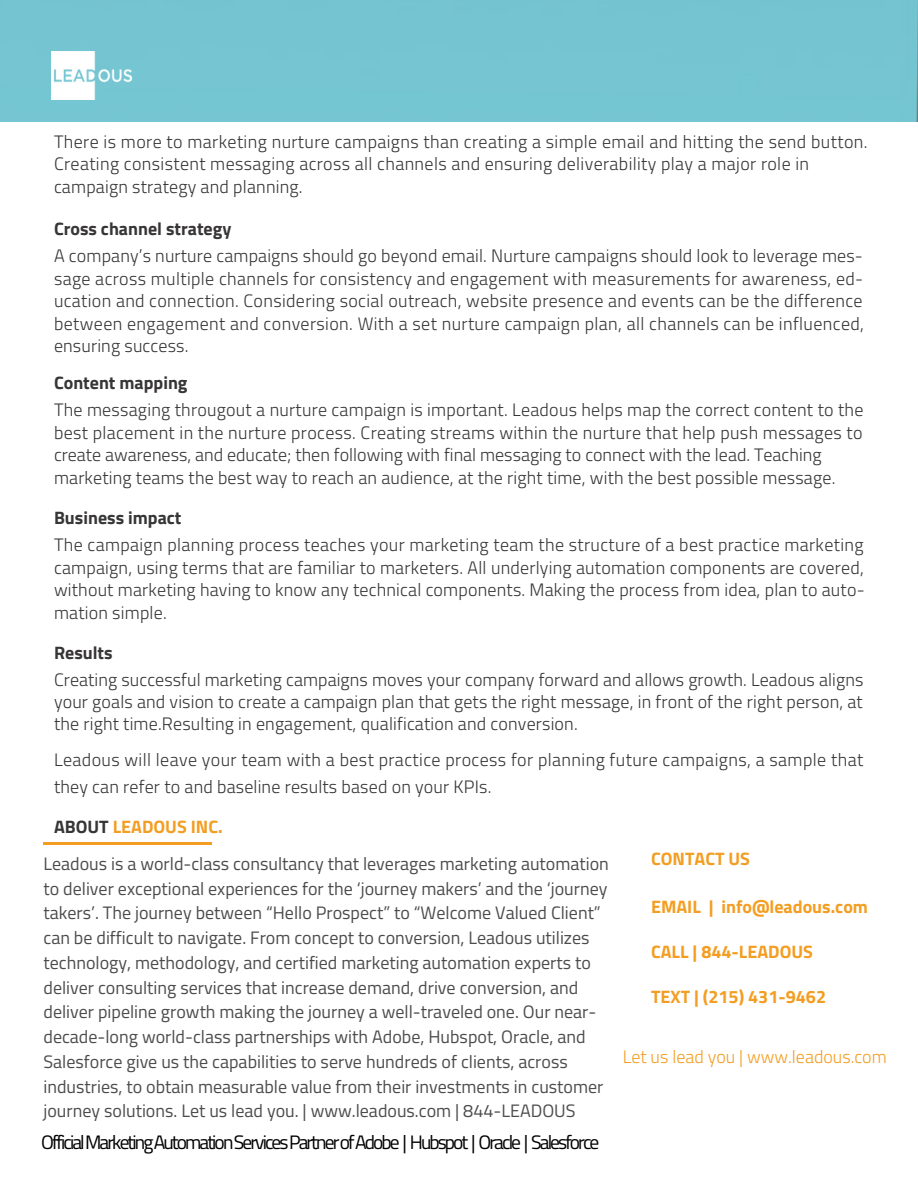
<style>
.page{position:relative;width:918px;height:1188px;background:#fff}
.page>*{position:absolute;margin:0;border:0;box-sizing:border-box;transform-origin:0 0}
.t1{font:19.5px "Titillium Web";letter-spacing:-.1em;color:#000}
.t2{font:300 18px/22.5px "Titillium Web";letter-spacing:.015em;color:#373536}
.t3{font:18px/24.8px "Titillium Web";color:#4c4c4e}
.t4{font:700 18px "Titillium Web";color:#f39e22}
.t5{font:700 18px "Titillium Web";color:#373536}
.t6{font:300 18px "Titillium Web";color:#f39e22}
.s1{color:#373536}
</style>
<div class="page">
<div style="left:0;top:0;width:918px;height:121px;background:#75c5d2"></div>
<img style="left:52px;top:51px;width:80px;height:48px">
<hr style="left:44px;top:842px;width:168px;height:3px;background:#f39e22">
<p class="t2" style="left:54px;top:130px;width:815px">There is more to marketing nurture campaigns than creating a simple email and hitting the send button.<br>Creating consistent messaging across all channels and ensuring deliverability play a major role in</p>
<p class="t2" style="left:54px;top:175px;width:250px">campaign strategy and planning.</p>
<p class="t5" style="left:54px;top:215px;width:179px">Cross channel strategy</p>
<p class="t2" style="left:54px;top:244px;width:810px">A company’s nurture campaigns should go beyond email. Nurture campaigns should look to leverage mes-</p>
<p class="t2" style="left:54px;top:267px;width:811px">sage across multiple channels for consistency and engagement with measurements for awareness, ed-</p>
<p class="t2" style="left:54px;top:289px;width:810px">ucation and connection. Considering social outreach, website presence and events can be the difference</p>
<p class="t2" style="left:54px;top:312px;width:812px">between engagement and conversion. With a set nurture campaign plan, all channels can be influenced,</p>
<p class="t2" style="left:54px;top:334px;width:136px">ensuring success.</p>
<p class="t5" style="left:54px;top:369px;width:135px">Content mapping</p>
<p class="t2" style="left:54px;top:399px;width:811px">The messaging througout a nurture campaign is important. Leadous helps map the correct content to the</p>
<p class="t2" style="left:54px;top:421px;width:810px">best placement in the nurture process. Creating streams within the nurture that help push messages to</p>
<p class="t2" style="left:54px;top:444px;width:769px">create awareness, and educate; then following with final messaging to connect with the lead. Teaching</p>
<p class="t2" style="left:54px;top:466px;width:783px">marketing teams the best way to reach an audience, at the right time, with the best possible message.</p>
<p class="t5" style="left:54px;top:504px;width:129px">Business impact</p>
<p class="t2" style="left:54px;top:534px;width:811px">The campaign planning process teaches your marketing team the structure of a best practice marketing</p>
<p class="t2" style="left:54px;top:556px;width:811px">campaign, using terms that are familiar to marketers. All underlying automation components are covered,</p>
<p class="t2" style="left:54px;top:579px;width:812px">without marketing having to know any technical components. Making the process from idea, plan to auto-</p>
<p class="t2" style="left:54px;top:601px;width:114px">mation simple.</p>
<p class="t5" style="left:54px;top:639px;width:60px">Results</p>
<p class="t2" style="left:54px;top:669px;width:811px">Creating successful marketing campaigns moves your company forward and allows growth. Leadous aligns</p>
<p class="t2" style="left:54px;top:690px;width:810px">your goals and vision to create a campaign plan that gets the right message, in front of the right person, at</p>
<p class="t2" style="left:54px;top:712px;width:525px">the right time.Resulting in engagement, qualification and conversion.</p>
<p class="t2" style="left:54px;top:748px;width:811px">Leadous will leave your team with a best practice process for planning future campaigns, a sample that</p>
<p class="t2" style="left:54px;top:775px;width:439px">they can refer to and baseline results based on your KPIs.</p>
<p class="t4" style="left:54px;top:812px;width:170px"><span class="s1">ABOUT</span> LEADOUS INC.</p>
<p class="t3" style="left:44px;top:851px;width:567px">Leadous is a world-class consultancy that leverages marketing automation to deliver exceptional experiences for the ‘journey makers’ and the ‘journey takers’. The journey between “Hello Prospect” to “Welcome Valued Client” can be difficult to navigate. From concept to conversion, Leadous utilizes technology, methodology, and certified marketing automation experts to deliver consulting services that increase demand, drive conversion, and deliver pipeline growth making the journey a well-traveled one. Our near&shy;decade-long world-class partnerships with Adobe, Hubspot, Oracle, and Salesforce give us the capabilities to serve hundreds of clients, across industries, to obtain measurable value from their investments in customer journey solutions. Let us lead you. | www.leadous.com | 844-LEADOUS</p>
<p class="t4" style="left:651px;top:845px;width:101px">CONTACT US</p>
<h1 class="t4" style="left:651px;top:893px;width:218px">EMAIL | info@leadous.com</h1>
<h1 class="t4" style="left:651px;top:938px;width:164px">CALL | 844-LEADOUS</h1>
<h1 class="t4" style="left:651px;top:983px;width:177px">TEXT | (215) 431-9462</h1>
<h2 class="t6" style="left:623px;top:1043px;width:266px">Let us lead you | www.leadous.com</h2>
<p class="t1" style="left:41px;top:1127px;width:560px">OfficialMarketingAutomationServicesPartnerofAdobe | Hubspot | Oracle | Salesforce</p>
</div>
